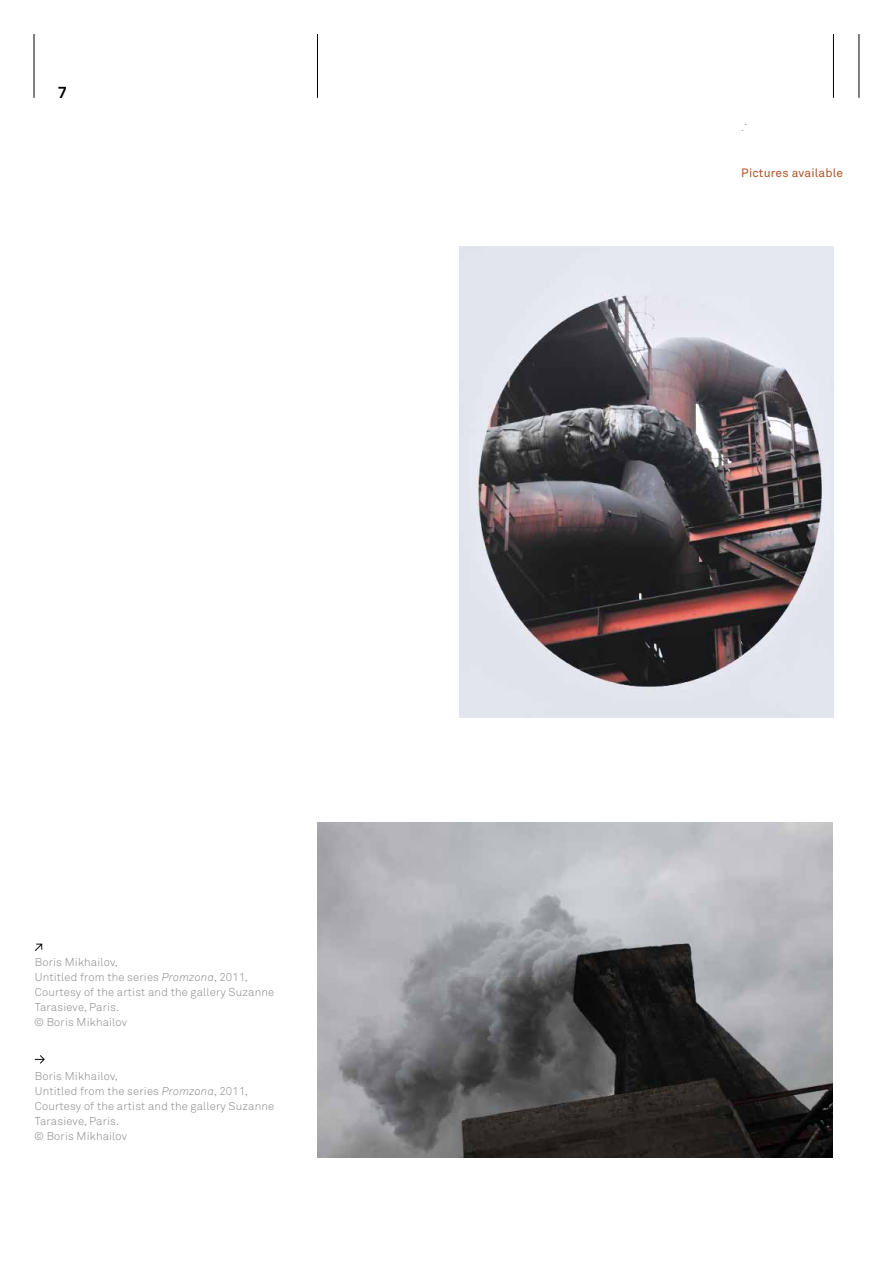
<style>
.page{position:relative;width:893px;height:1263px;background:#fff}
.page>*{position:absolute;margin:0;border:0;box-sizing:border-box;transform-origin:0 0}
.t1{font:700 16.05px "Akkurat";color:#000}
.t2{font:12px "Akkurat";letter-spacing:.015em;color:#ac5529}
.t3{font:300 11.55px "Akkurat";color:#878787}
.t4{font:300 11.25px/15px "Akkurat";letter-spacing:.015em;color:#878787}
.s1{font-style:italic}
</style>
<div class="page">
<hr style="left:34px;top:34px;width:1px;height:64px;background:#000">
<hr style="left:317px;top:34px;width:1px;height:64px;background:#000">
<hr style="left:833px;top:34px;width:1px;height:64px;background:#000">
<hr style="left:859px;top:34px;width:1px;height:64px;background:#000">
<svg style="left:35px;top:944px;width:7px;height:7px"></svg>
<svg style="left:35px;top:1055px;width:10px;height:9px"></svg>
<img style="left:318px;top:823px;width:515px;height:335px">
<img style="left:460px;top:247px;width:373px;height:471px">
<h1 class="t1" style="left:57px;top:82px;width:11px">7</h1>
<p class="t4" style="left:34px;top:955px;width:242px">Boris Mikhailov,<br>Untitled from the series <span class="s1">Promzona</span>, 2011,<br>Courtesy of the artist and the gallery Suzanne<br>Tarasieve, Paris.<br>© Boris Mikhailov</p>
<p class="t4" style="left:34px;top:1068px;width:242px">Boris Mikhailov,<br>Untitled from the series <span class="s1">Promzona</span>, 2011,<br>Courtesy of the artist and the gallery Suzanne<br>Tarasieve, Paris.<br>© Boris Mikhailov</p>
<p class="t3" style="left:744px;top:115px;width:5px">.</p>
<p class="t3" style="left:741px;top:120px;width:5px">.</p>
<p class="t2" style="left:741px;top:166px;width:103px">Pictures available</p>
</div>
